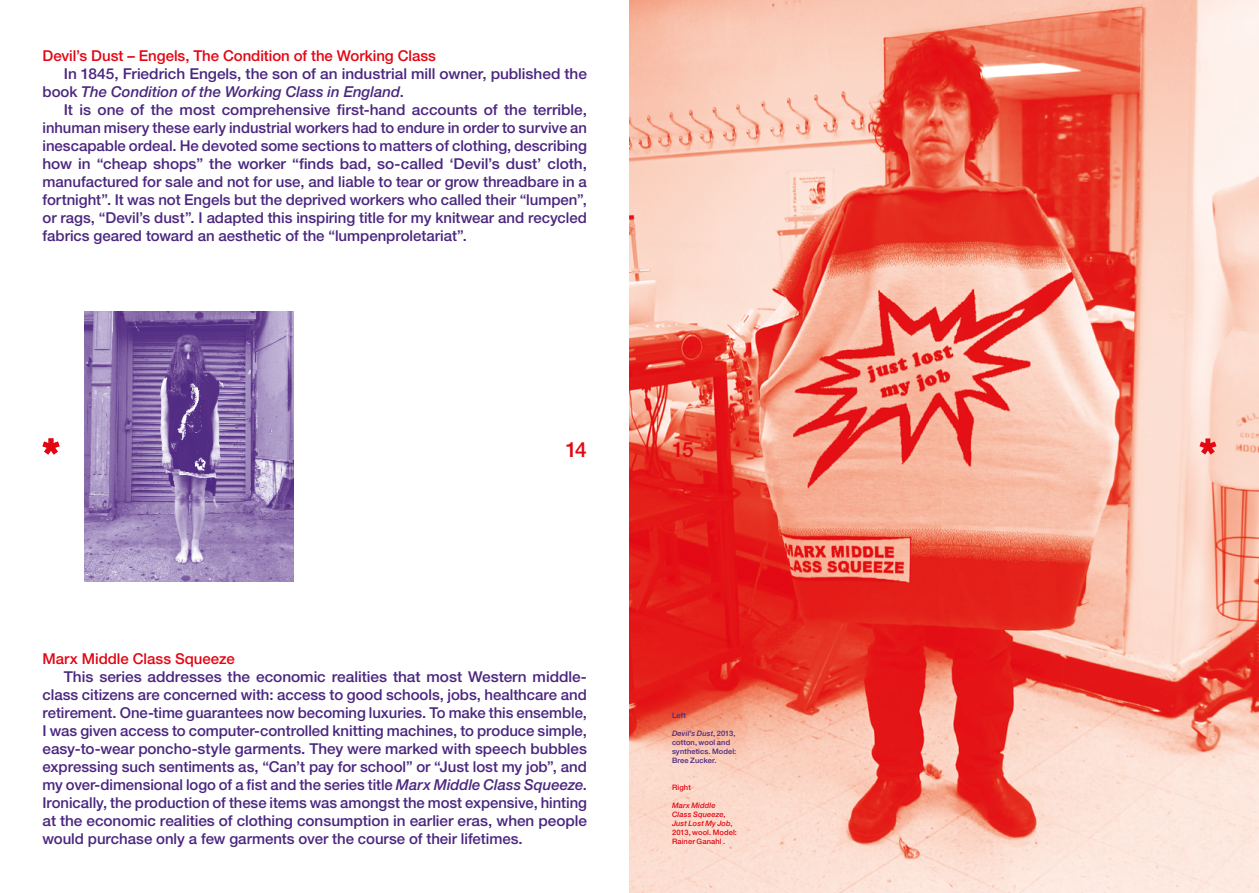
<style>
.page{position:relative;width:1259px;height:893px;background:#fff}
.page>*{position:absolute;margin:0;border:0;box-sizing:border-box;transform-origin:0 0}
.t1{font:500 21px "Helvetica Neue LT Std";color:#e30613}
.Red_Body{font:500 15px/18px "Helvetica Neue LT Std";letter-spacing:-.005em;color:#4b267f;text-align:justify}
.Red_Body-2{font:500 15px "Helvetica Neue LT Std";letter-spacing:-.005em;color:#e30613}
.Red_Body-3{font:italic 500 7.5px/9px "Helvetica Neue LT Std";letter-spacing:.02em;color:#e30613}
.Red_Body-4{font:500 7.5px/9px "Helvetica Neue LT Std";letter-spacing:.015em;color:#4b267f}
.Red_Body-5{font:500 7.5px "Helvetica Neue LT Std";letter-spacing:.015em;color:#e30613}
.s1{font-style:italic}
.s2{font-style:normal}
</style>
<div class="page">
<img style="left:629px;top:0;width:630px;height:893px">
<img style="left:84px;top:312px;width:210px;height:269px">
<svg style="left:43px;top:438px;width:17px;height:17px"></svg>
<svg style="left:1199px;top:438px;width:17px;height:17px"></svg>
<p class="Red_Body-2" style="left:43px;top:46px;width:395px">Devil’s Dust – Engels, The Condition of the Working Class</p>
<p class="Red_Body" style="left:43px;top:64px;width:546px;text-indent:21px">In 1845, Friedrich Engels, the son of an industrial mill owner, published the book <span class="s1">The Condition of the Working Class in England</span>.</p>
<p class="Red_Body" style="left:43px;top:100px;width:546px;text-indent:21px">It is one of the most comprehensive first-hand accounts of the terrible, inhuman misery these early industrial workers had to endure in order to survive an inescapable ordeal. He devoted some sections to matters of clothing, describing how in “cheap shops” the worker “finds bad, so-called ‘Devil’s dust’ cloth, manufactured for sale and not for use, and liable to tear or grow threadbare in a fortnight”. It was not Engels but the deprived workers who called their “lumpen”, or rags, “Devil’s dust”. I adapted this inspiring title for my knitwear and recycled fabrics geared toward an aesthetic of the “lumpenproletariat”.</p>
<h1 class="t1" style="left:565px;top:437px;width:23px">14</h1>
<p class="t1" style="left:672px;top:437px;width:23px">15</p>
<p class="Red_Body-2" style="left:43px;top:649px;width:194px">Marx Middle Class Squeeze</p>
<p class="Red_Body" style="left:43px;top:667px;width:546px;text-indent:21px">This series addresses the economic realities that most Western middle&shy;class citizens are concerned with: access to good schools, jobs, healthcare and retirement. One-time guarantees now becoming luxuries. To make this ensemble, I was given access to computer-controlled knitting machines, to produce simple, easy-to-wear poncho-style garments. They were marked with speech bubbles expressing such sentiments as, “Can’t pay for school” or “Just lost my job”, and my over-dimensional logo of a fist and the series title <span class="s1">Marx Middle Class Squeeze</span>.<br>Ironically, the production of these items was amongst the most expensive, hinting at the economic realities of clothing consumption in earlier eras, when people would purchase only a few garments over the course of their lifetimes.</p>
<p class="Red_Body-4" style="left:672px;top:710px;width:15px">Left</p>
<p class="Red_Body-4" style="left:672px;top:728px;width:66px"><span class="s1">Devil’s Dust</span>, 2013, cotton, wool and synthetics. Model:<br>Bree Zucker.</p>
<p class="Red_Body-5" style="left:672px;top:782px;width:20px">Right</p>
<p class="Red_Body-3" style="left:672px;top:800px;width:66px">Marx Middle<br>Class Squeeze<span class="s2">,<br></span>Just Lost My Job<span class="s2">,<br>2013, wool. Model:<br>Rainer Ganahl .</span></p>
</div>
